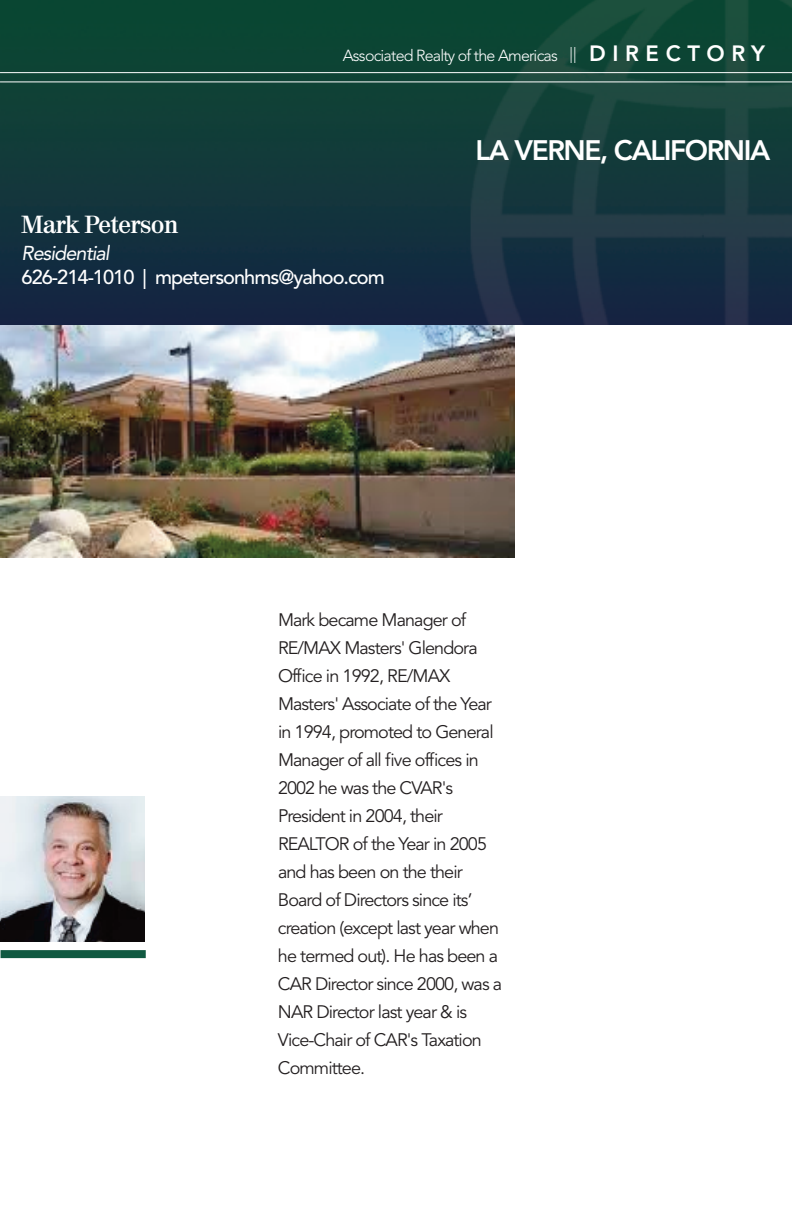
<style>
.page{position:relative;width:792px;height:1224px;background:#fff}
.page>*{position:absolute;margin:0;border:0;box-sizing:border-box;transform-origin:0 0}
.t1{font:800 28px "Avenir LT Std";letter-spacing:-.05em;color:#fff}
.t2{font:700 24px "Valencia";color:#fff}
.t3{font:500 20px "Avenir LT Std";letter-spacing:-.05em;color:#fff}
.t4{font:italic 20px "Avenir LT Std";letter-spacing:-.05em;color:#fff}
.t5{font:18px/28px "Avenir LT Std";letter-spacing:-.05em;color:#231f20}
.t6{font:300 16px "Avenir LT Std";letter-spacing:-.05em;color:#fff}
.s1{font-weight:800;font-size:22px}
</style>
<div class="page">
<img style="left:0;top:325px;width:514px;height:232px">
<img style="left:0;top:0;width:792px;height:325px">
<hr style="left:0;top:321px;width:514px;height:4px;background:#162242">
<hr style="left:0;top:72px;width:792px;height:1px;background:#fff">
<hr style="left:0;top:82px;width:792px;height:1px;background:#fff">
<div style="left:1px;top:950px;width:145px;height:8px;background:#105941"></div>
<img style="left:1px;top:797px;width:144px;height:145px">
<p class="t6" style="left:343px;top:49px;width:424px">Associated Realty of the Americas || <span class="s1">D I R E C T O R Y</span></p>
<h2 class="t2" style="left:22px;top:216px;width:158px">Mark Peterson</h2>
<p class="t4" style="left:22px;top:245px;width:90px">Residential</p>
<p class="t3" style="left:22px;top:269px;width:365px">626-214-1010 | mpetersonhms@yahoo.com</p>
<h1 class="t1" style="left:476px;top:139px;width:296px">LA VERNE, CALIFORNIA</h1>
<p class="t5" style="left:278px;top:607px;width:226px">Mark became Manager of<br>RE/MAX Masters' Glendora<br>Office in 1992, RE/MAX<br>Masters' Associate of the Year in 1994, promoted to General<br>Manager of all five offices in<br>2002 he was the CVAR's<br>President in 2004, their<br>REALTOR of the Year in 2005 and has been on the their<br>Board of Directors since its’ creation (except last year when he termed out). He has been a<br>CAR Director since 2000, was a<br>NAR Director last year &amp; is<br>Vice-Chair of CAR's Taxation<br>Committee.</p>
</div>
